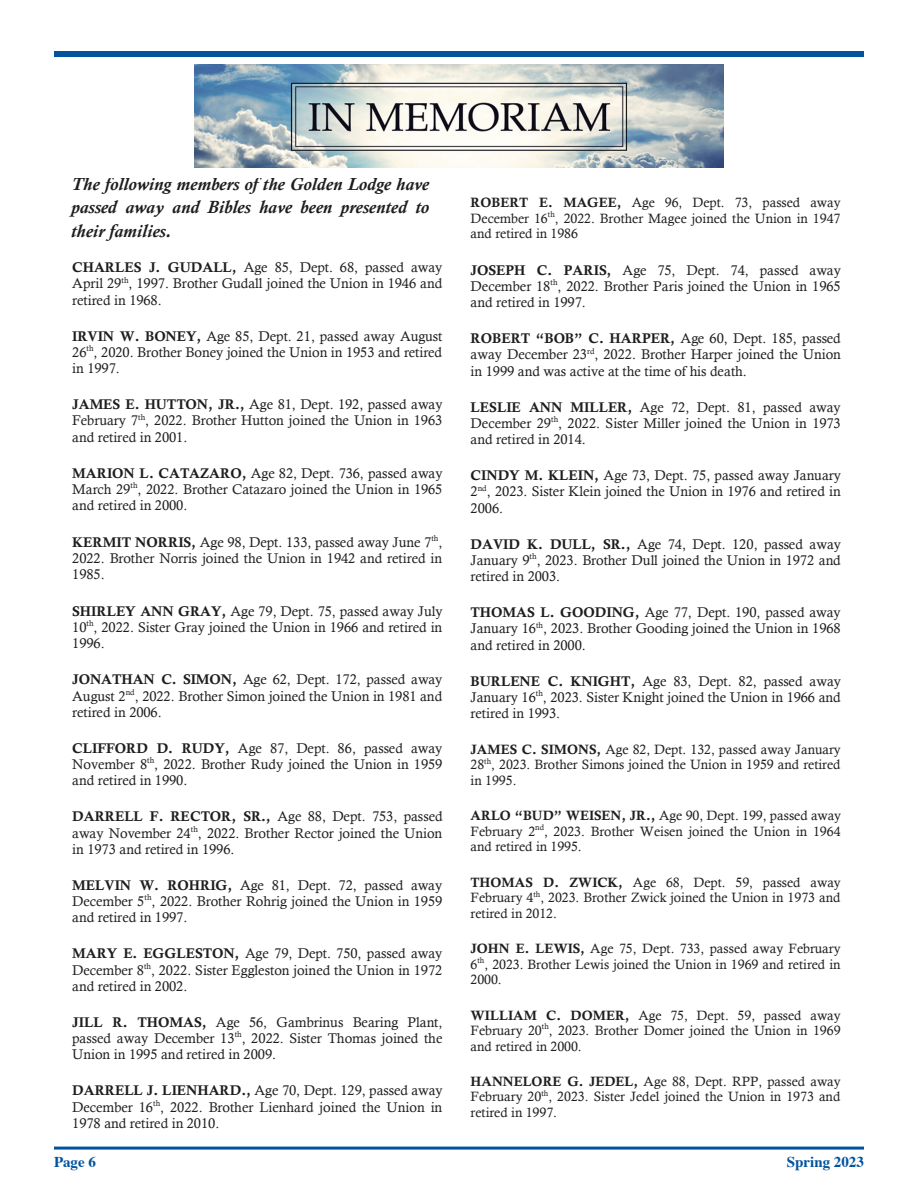
<style>
.page{position:relative;width:918px;height:1188px;background:#fff}
.page>*{position:absolute;margin:0;border:0;box-sizing:border-box;transform-origin:0 0}
.t1{font:italic 700 18px/23.2px "Calisto";color:#201d1e;text-align:justify}
.t2{font:700 15px "Times";color:#0153a0}
.t3{font:14.1px/16.2px "Calisto";color:#201d1e;text-align:justify}
.t4{font:13.5px/15.6px "Calisto";color:#201d1e;text-align:justify}
.s1{font-family:"Calis MT Bol"}
</style>
<div class="page">
<hr style="left:54px;top:1147px;width:810px;height:3px;background:#0153a0">
<div style="left:54px;top:51px;width:810px;height:6px;background:#0153a0"></div>
<img style="left:194px;top:65px;width:530px;height:102px">
<p class="t1" style="left:71px;top:173px;width:359px">The following members of the Golden Lodge have passed away and Bibles have been presented to their families.</p>
<p class="t3" style="left:72px;top:259px;width:372px"><span class="s1">CHARLES J. GUDALL,</span> Age 85, Dept. 68, passed away April 29<sup>th</sup>, 1997. Brother Gudall joined the Union in 1946 and retired in 1968.</p>
<p class="t3" style="left:72px;top:328px;width:372px"><span class="s1">IRVIN W. BONEY,</span> Age 85, Dept. 21, passed away August 26<sup>th</sup>, 2020. Brother Boney joined the Union in 1953 and retired in 1997.</p>
<p class="t3" style="left:72px;top:396px;width:372px"><span class="s1">JAMES E. HUTTON, JR.,</span> Age 81, Dept. 192, passed away February 7<sup>th</sup>, 2022. Brother Hutton joined the Union in 1963 and retired in 2001.</p>
<p class="t3" style="left:72px;top:465px;width:372px"><span class="s1">MARION L. CATAZARO,</span> Age 82, Dept. 736, passed away March 29<sup>th</sup>, 2022. Brother Catazaro joined the Union in 1965 and retired in 2000.</p>
<p class="t3" style="left:72px;top:534px;width:372px"><span class="s1">KERMIT NORRIS,</span> Age 98, Dept. 133, passed away June 7<sup>th</sup>, 2022. Brother Norris joined the Union in 1942 and retired in 1985.</p>
<p class="t3" style="left:72px;top:603px;width:372px"><span class="s1">SHIRLEY ANN GRAY,</span> Age 79, Dept. 75, passed away July 10<sup>th</sup>, 2022. Sister Gray joined the Union in 1966 and retired in 1996.</p>
<p class="t3" style="left:72px;top:671px;width:372px"><span class="s1">JONATHAN C. SIMON,</span> Age 62, Dept. 172, passed away August 2<sup>nd</sup>, 2022. Brother Simon joined the Union in 1981 and retired in 2006.</p>
<p class="t3" style="left:72px;top:740px;width:372px"><span class="s1">CLIFFORD D. RUDY,</span> Age 87, Dept. 86, passed away November 8<sup>th</sup>, 2022. Brother Rudy joined the Union in 1959 and retired in 1990.</p>
<p class="t3" style="left:72px;top:808px;width:372px"><span class="s1">DARRELL F. RECTOR, SR.,</span> Age 88, Dept. 753, passed away November 24<sup>th</sup>, 2022. Brother Rector joined the Union in 1973 and retired in 1996.</p>
<p class="t3" style="left:72px;top:877px;width:372px"><span class="s1">MELVIN W. ROHRIG,</span> Age 81, Dept. 72, passed away December 5<sup>th</sup>, 2022. Brother Rohrig joined the Union in 1959 and retired in 1997.</p>
<p class="t3" style="left:72px;top:945px;width:372px"><span class="s1">MARY E. EGGLESTON,</span> Age 79, Dept. 750, passed away December 8<sup>th</sup>, 2022. Sister Eggleston joined the Union in 1972 and retired in 2002.</p>
<p class="t3" style="left:72px;top:1014px;width:372px"><span class="s1">JILL R. THOMAS,</span> Age 56, Gambrinus Bearing Plant, passed away December 13<sup>th</sup>, 2022. Sister Thomas joined the Union in 1995 and retired in 2009.</p>
<p class="t3" style="left:72px;top:1082px;width:372px"><span class="s1">DARRELL J. LIENHARD.,</span> Age 70, Dept. 129, passed away December 16<sup>th</sup>, 2022. Brother Lienhard joined the Union in 1978 and retired in 2010.</p>
<p class="t4" style="left:471px;top:195px;width:372px"><span class="s1">ROBERT E. MAGEE,</span> Age 96, Dept. 73, passed away December 16<sup>th</sup>, 2022. Brother Magee joined the Union in 1947 and retired in 1986</p>
<p class="t3" style="left:471px;top:262px;width:372px"><span class="s1">JOSEPH C. PARIS,</span> Age 75, Dept. 74, passed away December 18<sup>th</sup>, 2022. Brother Paris joined the Union in 1965 and retired in 1997.</p>
<p class="t3" style="left:471px;top:330px;width:372px"><span class="s1">ROBERT “BOB” C. HARPER,</span> Age 60, Dept. 185, passed away December 23<sup>rd</sup>, 2022. Brother Harper joined the Union in 1999 and was active at the time of his death.</p>
<p class="t3" style="left:471px;top:399px;width:372px"><span class="s1">LESLIE ANN MILLER,</span> Age 72, Dept. 81, passed away December 29<sup>th</sup>, 2022. Sister Miller joined the Union in 1973 and retired in 2014.</p>
<p class="t3" style="left:471px;top:467px;width:372px"><span class="s1">CINDY M. KLEIN,</span> Age 73, Dept. 75, passed away January 2<sup>nd</sup>, 2023. Sister Klein joined the Union in 1976 and retired in 2006.</p>
<p class="t3" style="left:471px;top:536px;width:372px"><span class="s1">DAVID K. DULL, SR.,</span> Age 74, Dept. 120, passed away January 9<sup>th</sup>, 2023. Brother Dull joined the Union in 1972 and retired in 2003.</p>
<p class="t3" style="left:471px;top:604px;width:372px"><span class="s1">THOMAS L. GOODING,</span> Age 77, Dept. 190, passed away January 16<sup>th</sup>, 2023. Brother Gooding joined the Union in 1968 and retired in 2000.</p>
<p class="t3" style="left:471px;top:673px;width:372px"><span class="s1">BURLENE C. KNIGHT,</span> Age 83, Dept. 82, passed away January 16<sup>th</sup>, 2023. Sister Knight joined the Union in 1966 and retired in 1993.</p>
<p class="t4" style="left:471px;top:741px;width:372px"><span class="s1">JAMES C. SIMONS,</span> Age 82, Dept. 132, passed away January 28<sup>th</sup>, 2023. Brother Simons joined the Union in 1959 and retired in 1995.</p>
<p class="t4" style="left:471px;top:808px;width:372px"><span class="s1">ARLO “BUD” WEISEN, JR.,</span> Age 90, Dept. 199, passed away February 2<sup>nd</sup>, 2023. Brother Weisen joined the Union in 1964 and retired in 1995.</p>
<p class="t4" style="left:471px;top:874px;width:372px"><span class="s1">THOMAS D. ZWICK,</span> Age 68, Dept. 59, passed away February 4<sup>th</sup>, 2023. Brother Zwick joined the Union in 1973 and retired in 2012.</p>
<p class="t4" style="left:471px;top:941px;width:372px"><span class="s1">JOHN E. LEWIS,</span> Age 75, Dept. 733, passed away February 6<sup>th</sup>, 2023. Brother Lewis joined the Union in 1969 and retired in 2000.</p>
<p class="t4" style="left:471px;top:1007px;width:372px"><span class="s1">WILLIAM C. DOMER,</span> Age 75, Dept. 59, passed away February 20<sup>th</sup>, 2023. Brother Domer joined the Union in 1969 and retired in 2000.</p>
<p class="t4" style="left:471px;top:1073px;width:372px"><span class="s1">HANNELORE G. JEDEL,</span> Age 88, Dept. RPP, passed away February 20<sup>th</sup>, 2023. Sister Jedel joined the Union in 1973 and retired in 1997.</p>
<p class="t2" style="left:54px;top:1148px;width:44px">Page 6</p>
<p class="t2" style="left:787px;top:1148px;width:79px">Spring 2023</p>
</div>
